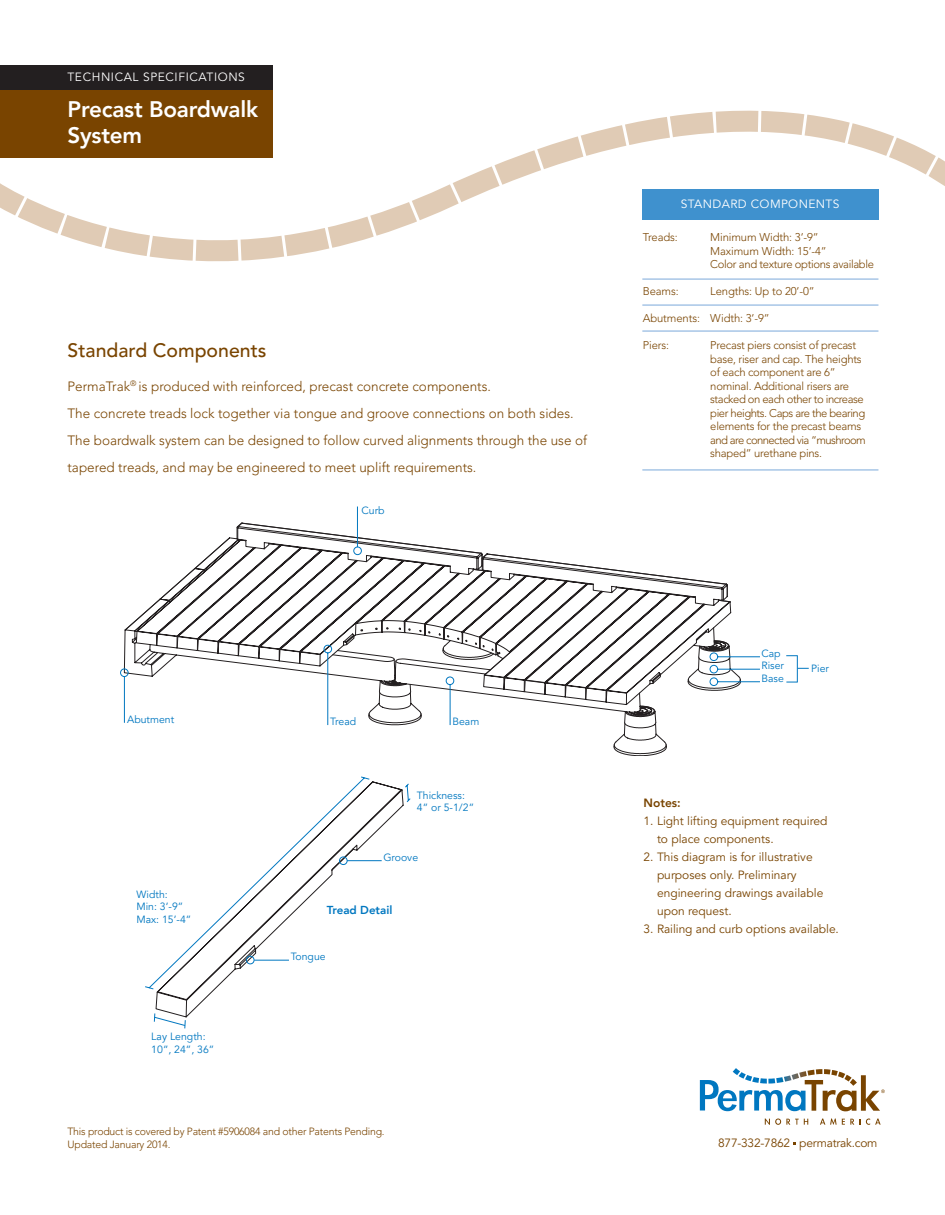
<style>
.page{position:relative;width:945px;height:1215px;background:#fff}
.page>*{position:absolute;margin:0;border:0;box-sizing:border-box;transform-origin:0 0}
.t1{font:800 22.5px/25.5px "Avenir";letter-spacing:-.01em;color:#fff}
.t2{font:500 19.5px "Avenir";color:#794400}
.t3{font:300 13.5px/27px "Avenir";color:#794400}
.t4{font:12px/18px "Avenir";color:#794400}
.t5{font:12px "Avenir";letter-spacing:-.02em;color:#794400}
.t6{font:12px "Avenir";letter-spacing:.05em;color:#fff}
.t7{font:12px "Avenir";letter-spacing:.03em;color:#fff}
.t8{font:800 12px "Avenir";color:#794400}
.t9{font:800 11.55px "Avenir";color:#0077c0}
.t10{font:300 11.25px/13.5px "Avenir";letter-spacing:-.02em;color:#794400}
.t11{font:10.5px/12.6px "Avenir";color:#0077c0}
.t12{font:300 10.5px/12.6px "Avenir";letter-spacing:-.02em;color:#794400}
</style>
<div class="page">
<svg style="left:0;top:110px;width:945px;height:196px"></svg>
<svg style="left:124px;top:522px;width:608px;height:234px"></svg>
<svg style="left:120px;top:668px;width:9px;height:55px"></svg>
<svg style="left:323px;top:645px;width:486px;height:81px"></svg>
<svg style="left:353px;top:506px;width:9px;height:49px"></svg>
<svg style="left:765px;top:1119px;width:43px;height:6px"></svg>
<svg style="left:820px;top:1119px;width:34px;height:6px"></svg>
<svg style="left:860px;top:1119px;width:21px;height:6px"></svg>
<svg style="left:700px;top:1068px;width:185px;height:43px"></svg>
<div style="left:642px;top:210px;width:236px;height:195px;background:#fff"></div>
<div style="left:642px;top:189px;width:236px;height:30px;background:#3f91ce"></div>
<hr style="left:642px;top:305px;width:236px;height:1px;background:#7ba9da">
<hr style="left:642px;top:279px;width:236px;height:1px;background:#7ba9da">
<hr style="left:642px;top:331px;width:236px;height:1px;background:#7ba9da">
<hr style="left:642px;top:470px;width:236px;height:1px;background:#7ba9da">
<svg style="left:156px;top:781px;width:248px;height:237px"></svg>
<svg style="left:405px;top:783px;width:6px;height:20px"></svg>
<hr style="left:347px;top:860px;width:35px;height:1px;background:#0077c0">
<svg style="left:145px;top:776px;width:225px;height:214px"></svg>
<svg style="left:154px;top:1013px;width:32px;height:16px"></svg>
<svg style="left:246px;top:856px;width:102px;height:108px"></svg>
<div style="left:0;top:83px;width:273px;height:74px;background:#794400"></div>
<div style="left:0;top:66px;width:273px;height:24px;background:#231f20"></div>
<p class="t6" style="left:68px;top:70px;width:179px">TECHNICAL SPECIFICATIONS</p>
<h1 class="t1" style="left:68px;top:97px;width:192px">Precast Boardwalk<br>System</h1>
<h2 class="t2" style="left:68px;top:339px;width:201px">Standard Components</h2>
<p class="t3" style="left:68px;top:373px;width:521px">PermaTrak<sup>®</sup> is produced with reinforced, precast concrete components.<br>The concrete treads lock together via tongue and groove connections on both sides.<br>The boardwalk system can be designed to follow curved alignments through the use of tapered treads, and may be engineered to meet uplift requirements.</p>
<p class="t11" style="left:362px;top:505px;width:25px">Curb</p>
<p class="t11" style="left:127px;top:713px;width:49px">Abutment</p>
<p class="t11" style="left:330px;top:715px;width:28px">Tread</p>
<p class="t11" style="left:453px;top:715px;width:28px">Beam</p>
<p class="t11" style="left:417px;top:789px;width:59px">Thickness:<br>4” or 5-1/2”</p>
<p class="t11" style="left:136px;top:888px;width:56px">Width:<br>Min: 3’-9”<br>Max: 15’-4”</p>
<p class="t11" style="left:151px;top:1031px;width:65px">Lay Length:<br>10”, 24”, 36”</p>
<p class="t11" style="left:383px;top:851px;width:36px">Groove</p>
<p class="t9" style="left:327px;top:903px;width:67px">Tread Detail</p>
<p class="t11" style="left:291px;top:951px;width:37px">Tongue</p>
<p class="t12" style="left:68px;top:1125px;width:319px">This product is covered by Patent #5906084 and other Patents Pending.<br>Updated January 2014.</p>
<p class="t7" style="left:681px;top:197px;width:160px">STANDARD COMPONENTS</p>
<p class="t10" style="left:643px;top:231px;width:36px">Treads:</p>
<p class="t10" style="left:710px;top:231px;width:165px">Minimum Width: 3’-9”<br>Maximum Width: 15’-4”<br>Color and texture options available</p>
<p class="t10" style="left:643px;top:285px;width:37px">Beams:</p>
<p class="t10" style="left:710px;top:285px;width:106px">Lengths: Up to 20’-0”</p>
<p class="t10" style="left:643px;top:312px;width:128px">Abutments: Width: 3’-9”</p>
<p class="t10" style="left:643px;top:339px;width:28px">Piers:</p>
<p class="t10" style="left:710px;top:339px;width:157px">Precast piers consist of precast base, riser and cap. The heights of each component are 6” nominal. Additional risers are stacked on each other to increase pier heights. Caps are the bearing elements for the precast beams and are connected via “mushroom shaped” urethane pins.</p>
<p class="t11" style="left:761px;top:647px;width:21px">Cap</p>
<p class="t11" style="left:761px;top:660px;width:24px">Riser</p>
<p class="t11" style="left:811px;top:662px;width:19px">Pier</p>
<p class="t11" style="left:761px;top:672px;width:24px">Base</p>
<p class="t8" style="left:644px;top:796px;width:39px">Notes:</p>
<p class="t4" style="left:657px;top:812px;width:172px;text-indent:-14px">1. Light lifting equipment required to place components.</p>
<p class="t4" style="left:657px;top:848px;width:168px;text-indent:-14px">2. This diagram is for illustrative purposes only. Preliminary engineering drawings available upon request.</p>
<p class="t4" style="left:644px;top:920px;width:197px">3. Railing and curb options available.</p>
<p class="t5" style="left:718px;top:1136px;width:161px">877-332-7862 permatrak.com</p>
</div>
